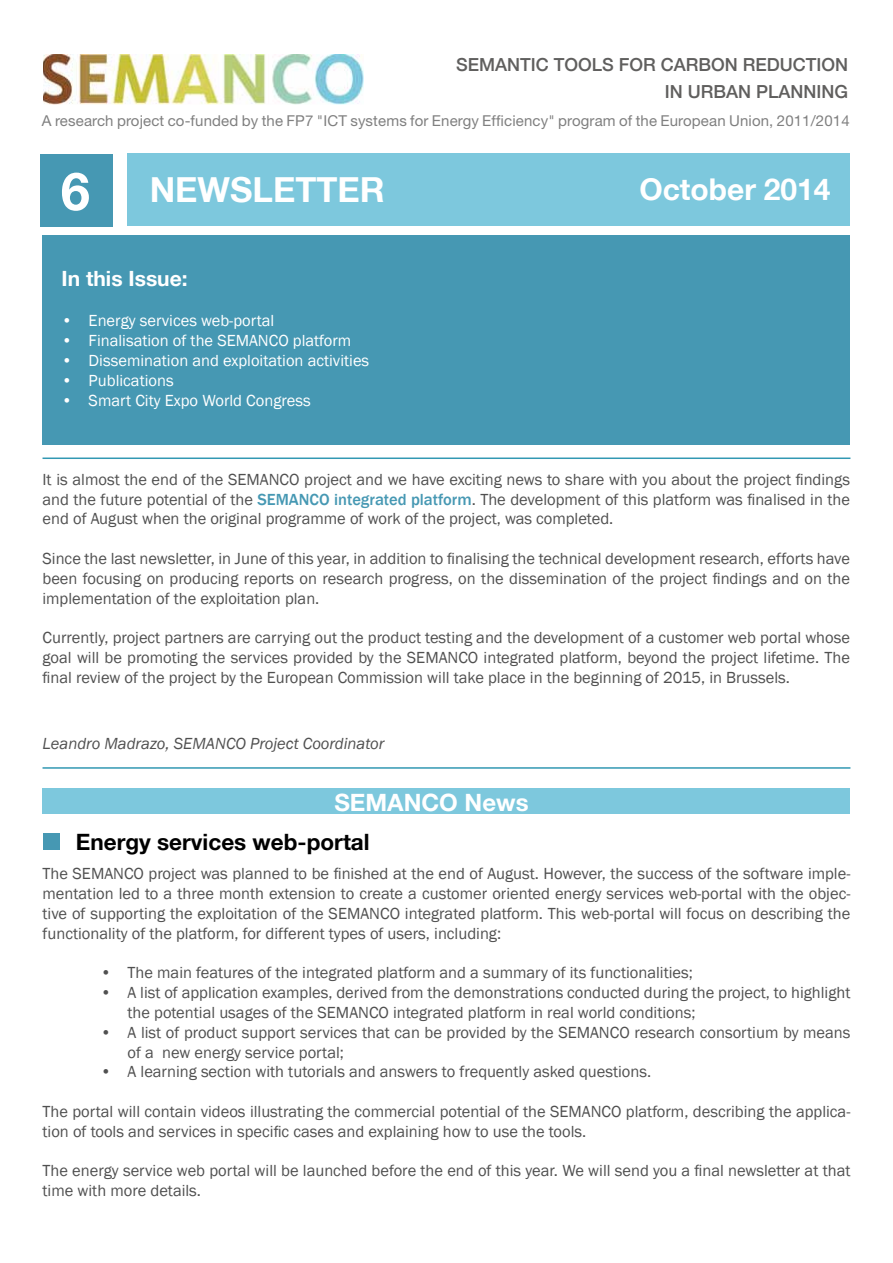
<style>
.page{position:relative;width:893px;height:1263px;background:#fff}
.page>*{position:absolute;margin:0;border:0;box-sizing:border-box;transform-origin:0 0}
.t1{font:700 52.5px "Helvetica 75";color:#fff}
.t2{font:700 34.5px "Helvetica 75";color:#fff}
.t3{font:700 30px "Helvetica 75";color:#fff}
.t4{font:700 24px "Helvetica Neue";color:#fff}
.t5{font:700 22.5px "Helvetica 75";color:#000}
.t6{font:700 21px "Helvetica 75";color:#fff}
.t7{font:500 18px/27px "Helvetica 65";color:#605f5e;text-align:right}
.t8{font:16.5px/19.8px "Franklin Gothic";color:#505050;text-align:justify}
.t9{font:16.5px "Franklin Gothic";color:#fff}
.t10{font:italic 16.5px "Franklin Gothic";color:#505050}
.t11{font:15px "Helvetica Neue";letter-spacing:.01em;color:#808080}
.s1{font-weight:500;color:#4698b3}
</style>
<div class="page">
<div style="left:41px;top:154px;width:72px;height:72px;background:#4698b3"></div>
<img style="left:44px;top:55px;width:319px;height:49px">
<div style="left:127px;top:153px;width:723px;height:72px;background:#7dc8dd"></div>
<div style="left:43px;top:235px;width:807px;height:209px;background:#4698b3"></div>
<hr style="left:43px;top:457px;width:807px;height:2px;background:#3298b3">
<hr style="left:43px;top:767px;width:807px;height:2px;background:#3298b3">
<div style="left:44px;top:834px;width:16px;height:16px;background:#4698b3"></div>
<div style="left:43px;top:788px;width:807px;height:26px;background:#7dc8dd"></div>
<p class="t7" style="left:456px;top:51px;width:394px">SEMANTIC TOOLS FOR CARBON REDUCTION<br>IN URBAN PLANNING</p>
<p class="t11" style="left:42px;top:112px;width:809px">A research project co-funded by the FP7 "ICT systems for Energy Efficiency" program of the European Union, 2011/2014</p>
<h1 class="t1" style="left:61px;top:159px;width:31px">6</h1>
<h2 class="t2" style="left:150px;top:168px;width:237px">NEWSLETTER</h2>
<h3 class="t3" style="left:639px;top:171px;width:193px">October 2014</h3>
<p class="t6" style="left:62px;top:266px;width:127px">In this Issue:</p>
<p class="t9" style="left:62px;top:311px;width:214px">• Energy services web-portal</p>
<p class="t9" style="left:62px;top:330px;width:291px">• Finalisation of the SEMANCO platform</p>
<p class="t9" style="left:62px;top:350px;width:309px">• Dissemination and exploitation activities</p>
<p class="t9" style="left:62px;top:370px;width:114px">• Publications</p>
<p class="t9" style="left:62px;top:390px;width:251px">• Smart City Expo World Congress</p>
<p class="t8" style="left:43px;top:470px;width:809px">It is almost the end of the SEMANCO project and we have exciting news to share with you about the project findings and the future potential of the <span class="s1">SEMANCO integrated platform</span>. The development of this platform was finalised in the end of August when the original programme of work of the project, was completed.</p>
<p class="t8" style="left:43px;top:549px;width:809px">Since the last newsletter, in June of this year, in addition to finalising the technical development research, efforts have been focusing on producing reports on research progress, on the dissemination of the project findings and on the implementation of the exploitation plan.</p>
<p class="t8" style="left:43px;top:628px;width:809px">Currently, project partners are carrying out the product testing and the development of a customer web portal whose goal will be promoting the services provided by the SEMANCO integrated platform, beyond the project lifetime. The final review of the project by the European Commission will take place in the beginning of 2015, in Brussels.</p>
<p class="t10" style="left:43px;top:733px;width:343px">Leandro Madrazo, SEMANCO Project Coordinator</p>
<h3 class="t4" style="left:334px;top:788px;width:196px">SEMANCO News</h3>
<h3 class="t5" style="left:76px;top:828px;width:295px">Energy services web-portal</h3>
<p class="t8" style="left:43px;top:864px;width:809px">The SEMANCO project was planned to be finished at the end of August. However, the success of the software imple&shy;mentation led to a three month extension to create a customer oriented energy services web-portal with the objec&shy;tive of supporting the exploitation of the SEMANCO integrated platform. This web-portal will focus on describing the functionality of the platform, for different types of users, including:</p>
<p class="t8" style="left:101px;top:963px;width:594px">• The main features of the integrated platform and a summary of its functionalities;</p>
<p class="t8" style="left:128px;top:983px;width:724px;text-indent:-27px">• A list of application examples, derived from the demonstrations conducted during the project, to highlight the potential usages of the SEMANCO integrated platform in real world conditions;</p>
<p class="t8" style="left:128px;top:1023px;width:724px;text-indent:-27px">• A list of product support services that can be provided by the SEMANCO research consortium by means of a new energy service portal;</p>
<p class="t8" style="left:101px;top:1062px;width:552px">• A learning section with tutorials and answers to frequently asked questions.</p>
<p class="t8" style="left:43px;top:1102px;width:809px">The portal will contain videos illustrating the commercial potential of the SEMANCO platform, describing the applica&shy;tion of tools and services in specific cases and explaining how to use the tools.</p>
<p class="t8" style="left:43px;top:1161px;width:809px">The energy service web portal will be launched before the end of this year. We will send you a final newsletter at that time with more details.</p>
</div>
